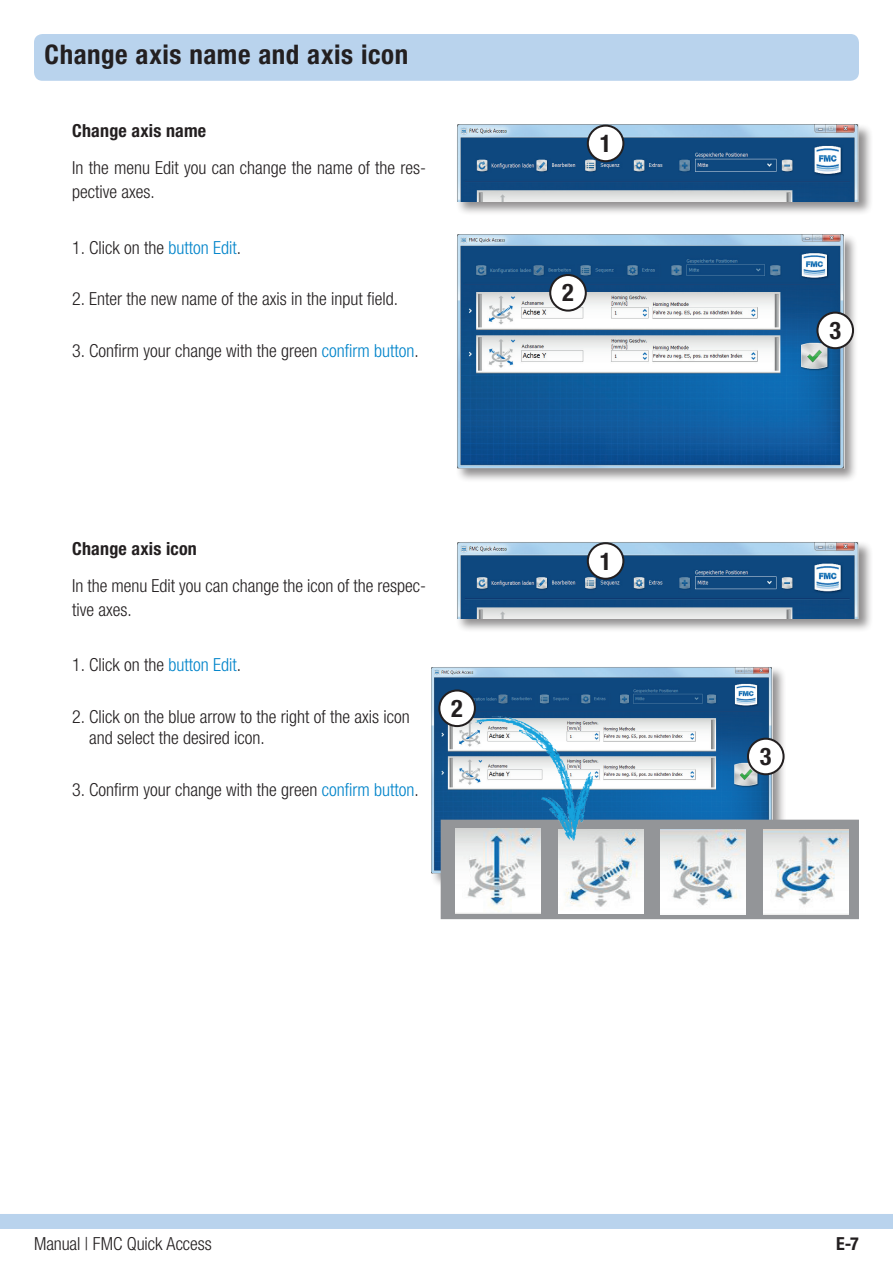
<style>
.page{position:relative;width:893px;height:1263px;background:#fff}
.page>*{position:absolute;margin:0;border:0;box-sizing:border-box;transform-origin:0 0}
.t1{font:700 condensed 27px "Helvetica Neue LT Pro";letter-spacing:.02em;color:#231f20}
.t2{font:700 condensed 24.3px "Helvetica Neue LT Pro";color:#231f20}
.t3{font:300 condensed 18px/24px "Helvetica Neue LT Pro";color:#231f20}
.t4{font:700 condensed 18px "Helvetica Neue LT Pro";letter-spacing:.01em;color:#231f20}
.s1{color:#0084ca}
</style>
<div class="page">
<div style="left:0;top:1214px;width:893px;height:15px;background:#b9d3ed"></div>
<div style="left:455px;top:123px;width:418px;height:93px;background:#231f20;opacity:.5"></div>
<img style="left:457px;top:125px;width:402px;height:76px">
<div style="left:34px;top:34px;width:825px;height:47px;background:#b9d3ed;border-radius:9px"></div>
<div style="left:588px;top:126px;width:35px;height:35px;background:#fff;border-radius:50%"></div>
<div style="left:587px;top:125px;width:37px;height:37px;border:2px solid #231f20;border-radius:50%"></div>
<div style="left:455px;top:233px;width:404px;height:250px;background:#231f20;opacity:.5"></div>
<img style="left:457px;top:235px;width:387px;height:234px">
<div style="left:550px;top:275px;width:36px;height:36px;background:#fff;border-radius:50%"></div>
<div style="left:549px;top:274px;width:38px;height:38px;border:2px solid #231f20;border-radius:50%"></div>
<div style="left:817px;top:313px;width:36px;height:35px;background:#fff;border-radius:50%"></div>
<div style="left:816px;top:312px;width:38px;height:37px;border:2px solid #231f20;border-radius:50%"></div>
<div style="left:455px;top:540px;width:418px;height:93px;background:#231f20;opacity:.5"></div>
<img style="left:457px;top:542px;width:402px;height:77px">
<div style="left:430px;top:666px;width:357px;height:222px;background:#231f20;opacity:.5"></div>
<img style="left:432px;top:667px;width:340px;height:206px">
<div style="left:441px;top:820px;width:418px;height:99px;background:#939598"></div>
<img style="left:558px;top:829px;width:85px;height:84px">
<img style="left:660px;top:829px;width:86px;height:85px">
<img style="left:456px;top:828px;width:85px;height:85px">
<img style="left:763px;top:829px;width:85px;height:85px">
<img style="left:470px;top:697px;width:149px;height:149px">
<div style="left:588px;top:543px;width:35px;height:36px;background:#fff;border-radius:50%"></div>
<div style="left:587px;top:542px;width:37px;height:38px;border:2px solid #231f20;border-radius:50%"></div>
<div style="left:748px;top:739px;width:36px;height:35px;background:#fff;border-radius:50%"></div>
<div style="left:747px;top:738px;width:38px;height:37px;border:2px solid #231f20;border-radius:50%"></div>
<div style="left:439px;top:690px;width:36px;height:36px;background:#fff;border-radius:50%"></div>
<div style="left:438px;top:689px;width:38px;height:38px;border:2px solid #231f20;border-radius:50%"></div>
<h1 class="t1" style="left:45px;top:38px;width:365px">Change axis name and axis icon</h1>
<p class="t4" style="left:72px;top:120px;width:135px">Change axis name</p>
<p class="t3" style="left:72px;top:156px;width:355px">In the menu Edit you can change the name of the res&shy;pective axes.</p>
<p class="t3" style="left:72px;top:235px;width:170px">1. Click on the <span class="s1">button Edit</span>.</p>
<p class="t3" style="left:72px;top:287px;width:327px">2. Enter the new name of the axis in the input field.</p>
<p class="t3" style="left:72px;top:338px;width:348px">3. Confirm your change with the green <span class="s1">confirm button</span>.</p>
<p class="t4" style="left:72px;top:538px;width:126px">Change axis icon</p>
<p class="t3" style="left:72px;top:573px;width:355px">In the menu Edit you can change the icon of the respec&shy;tive axes.</p>
<p class="t3" style="left:72px;top:653px;width:170px">1. Click on the <span class="s1">button Edit</span>.</p>
<p class="t3" style="left:89px;top:705px;width:322px;line-height:21.6px;text-indent:-17px">2. Click on the blue arrow to the right of the axis icon and select the desired icon.</p>
<p class="t3" style="left:72px;top:777px;width:348px">3. Confirm your change with the green <span class="s1">confirm button</span>.</p>
<h2 class="t2" style="left:451px;top:694px;width:13px">2</h2>
<h2 class="t2" style="left:600px;top:129px;width:13px">1</h2>
<h2 class="t2" style="left:562px;top:278px;width:13px">2</h2>
<h2 class="t2" style="left:600px;top:546px;width:13px">1</h2>
<h2 class="t2" style="left:829px;top:316px;width:13px">3</h2>
<h2 class="t2" style="left:760px;top:742px;width:13px">3</h2>
<p class="t3" style="left:34px;top:1232px;width:179px">Manual | FMC Quick Access</p>
<p class="t4" style="left:836px;top:1233px;width:24px">E-7</p>
</div>
